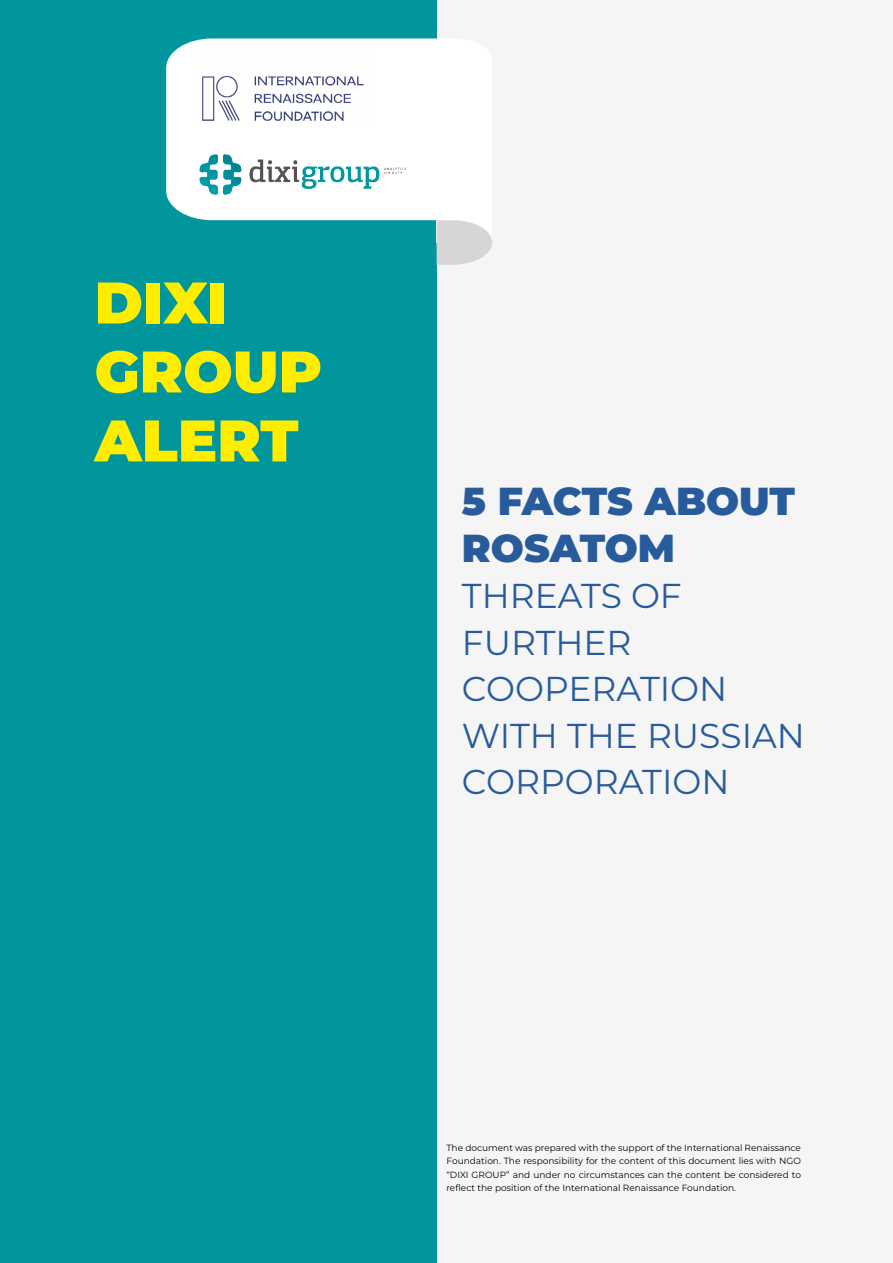
<style>
.page{position:relative;width:893px;height:1263px;background:#f5f5f5}
.page>*{position:absolute;margin:0;border:0;box-sizing:border-box;transform-origin:0 0}
.t1{font:900 58.5px/69px "Montserrat";color:#ffed00}
.t2{font:900 39px/46.5px "Montserrat";color:#275b9b}
.t3{font:34.5px/46.5px "Montserrat";color:#275b9b}
.t4{font:9px/13.5px "Montserrat";color:#000;text-align:justify}
</style>
<div class="page">
<div style="left:0;top:0;width:437px;height:1263px;background:#00969c"></div>
<div style="left:166px;top:38px;width:271px;height:182px;background:#fff"></div>
<div style="left:437px;top:201px;width:55px;height:41px;background:#fff"></div>
<svg style="left:437px;top:220px;width:55px;height:45px"></svg>
<img style="left:198px;top:144px;width:218px;height:61px">
<img style="left:200px;top:53px;width:173px;height:73px">
<h1 class="t1" style="left:95px;top:264px;width:229px">DIXI<br>GROUP<br>ALERT</h1>
<h2 class="t2" style="left:462px;top:475px;width:335px">5 FACTS ABOUT<br>ROSATOM</h2>
<h3 class="t3" style="left:462px;top:571px;width:344px">THREATS OF<br>FURTHER<br>COOPERATION<br>WITH THE RUSSIAN<br>CORPORATION</h3>
<p class="t4" style="left:446px;top:1141px;width:356px">The document was prepared with the support of the International Renaissance Foundation. The responsibility for the content of this document lies with NGO “DIXI GROUP” and under no circumstances can the content be considered to reflect the position of the International Renaissance Foundation.</p>
</div>
